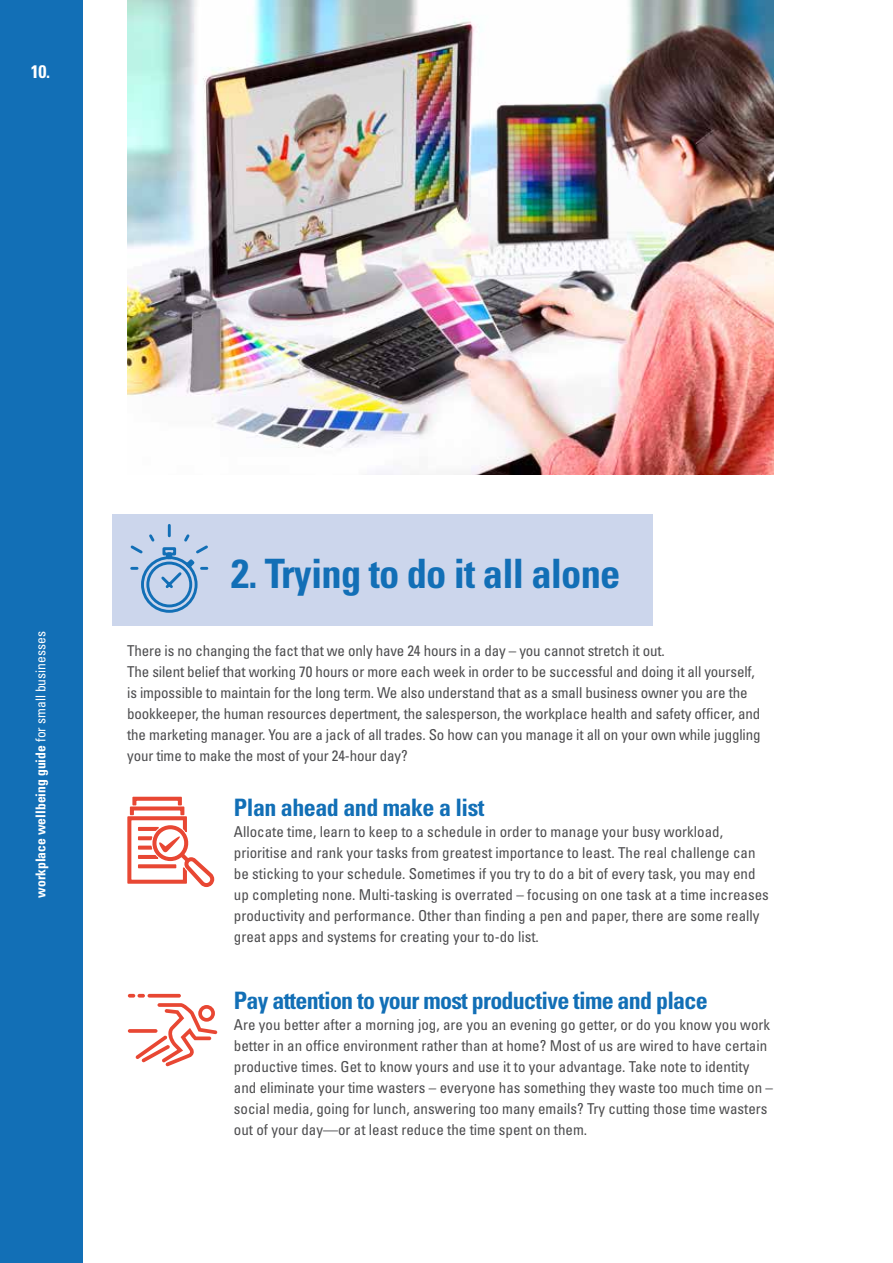
<style>
.page{position:relative;width:893px;height:1263px;background:#fff}
.page>*{position:absolute;margin:0;border:0;box-sizing:border-box;transform-origin:0 0}
.t1{font:700 condensed 40.5px "Univers";letter-spacing:-.02em;color:#126fb6}
.t2{font:700 condensed 24px "Univers";letter-spacing:-.03em;color:#126fb6}
.t3{font:700 condensed 18.15px "Univers";color:#fff}
.t4{font:condensed 15px/21px "Univers";color:#4d4d4f}
.t5{font:700 condensed 13.65px "Univers";color:#fff}
.s1{font-weight:400}
</style>
<div class="page">
<div style="left:0;top:0;width:83px;height:1263px;background:#126fb6"></div>
<img style="left:127px;top:0;width:647px;height:474px">
<svg style="left:127px;top:796px;width:88px;height:91px"></svg>
<hr style="left:148px;top:994px;width:33px;height:3px;background:#e84733;border-radius:2px">
<svg style="left:128px;top:1029px;width:29px;height:4px"></svg>
<svg style="left:128px;top:994px;width:17px;height:3px"></svg>
<svg style="left:135px;top:1003px;width:82px;height:63px"></svg>
<div style="left:112px;top:514px;width:541px;height:112px;background:#ccd6ec"></div>
<svg style="left:130px;top:525px;width:79px;height:88px"></svg>
<p class="t3" style="left:31px;top:60px;width:21px">10.</p>
<p class="t5" style="left:32px;top:898px;width:268px;rotate:-90deg">workplace wellbeing guide <span class="s1">for small businesses</span></p>
<h1 class="t1" style="left:231px;top:548px;width:391px">2. Trying to do it all alone</h1>
<p class="t4" style="left:127px;top:640px;width:635px">There is no changing the fact that we only have 24 hours in a day – you cannot stretch it out.<br>The silent belief that working 70 hours or more each week in order to be successful and doing it all yourself, is impossible to maintain for the long term. We also understand that as a small business owner you are the bookkeeper, the human resources depertment, the salesperson, the workplace health and safety officer, and the marketing manager. You are a jack of all trades. So how can you manage it all on your own while juggling your time to make the most of your 24-hour day?</p>
<h2 class="t2" style="left:234px;top:792px;width:252px">Plan ahead and make a list</h2>
<p class="t4" style="left:234px;top:821px;width:536px">Allocate time, learn to keep to a schedule in order to manage your busy workload, prioritise and rank your tasks from greatest importance to least. The real challenge can be sticking to your schedule. Sometimes if you try to do a bit of every task, you may end up completing none. Multi-tasking is overrated – focusing on one task at a time increases productivity and performance. Other than finding a pen and paper, there are some really great apps and systems for creating your to-do list.</p>
<h2 class="t2" style="left:234px;top:986px;width:475px">Pay attention to your most productive time and place</h2>
<p class="t4" style="left:234px;top:1014px;width:541px">Are you better after a morning jog, are you an evening go getter, or do you know you work better in an office environment rather than at home? Most of us are wired to have certain productive times. Get to know yours and use it to your advantage. Take note to identity and eliminate your time wasters – everyone has something they waste too much time on – social media, going for lunch, answering too many emails? Try cutting those time wasters out of your day—or at least reduce the time spent on them.</p>
</div>
